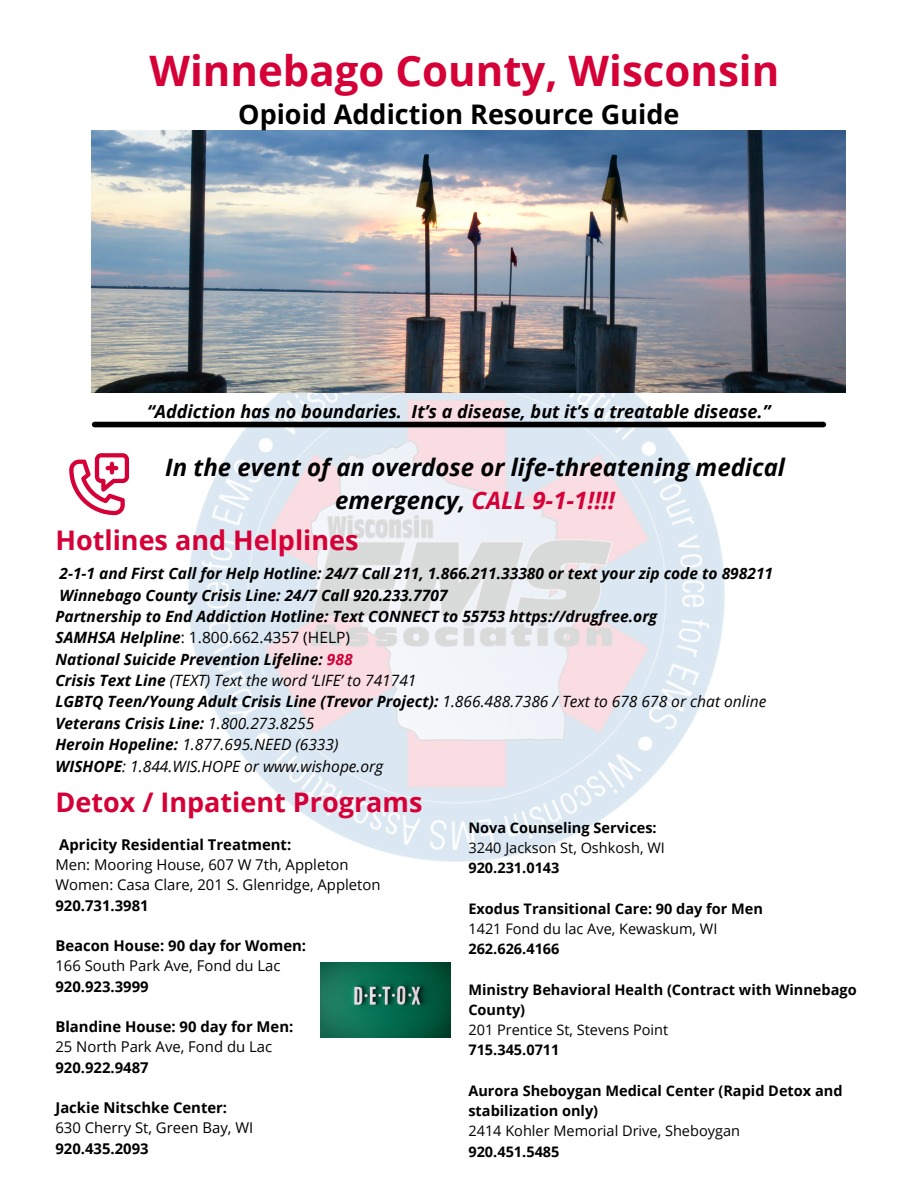
<style>
.page{position:relative;width:918px;height:1188px;background:#fff}
.page>*{position:absolute;margin:0;border:0;box-sizing:border-box;transform-origin:0 0}
.t1{font:700 42px "Open Sans";color:#d50037}
.t2{font:700 27px "Open Sans";color:#d50037}
.t3{font:700 27px "Open Sans";color:#000}
.t4{font:italic 700 24px/32.7px "Open Sans";color:#000;text-align:center}
.t5{font:italic 700 18px "Open Sans";color:#000}
.t6{font:italic 700 15.6px "Open Sans";color:#000}
.t7{font:italic 15.6px "Open Sans";color:#000}
.t8{font:15.6px "Open Sans";color:#000}
.t9{font:700 14.85px "Open Sans";color:#000}
.t10{font:14.85px "Open Sans";color:#000}
.t11{font:700 14.55px/20.2px "Open Sans";color:#000}
.t12{font:14.55px "Open Sans";color:#000}
.s1{color:#d50037}
.s2{font-weight:700;font-style:italic}
.s3{font-weight:700}
.s4{font-weight:400}
</style>
<div class="page">
<img style="left:129px;top:392px;width:659px;height:470px">
<div style="left:95px;top:422px;width:728px;height:5px;background:#000"></div>
<svg style="left:69px;top:453px;width:60px;height:62px"></svg>
<img style="left:321px;top:962px;width:129px;height:75px">
<img style="left:92px;top:130px;width:754px;height:262px">
<p class="t1" style="left:149px;top:41px;width:631px">Winnebago County, Wisconsin</p>
<p class="t3" style="left:238px;top:96px;width:443px">Opioid Addiction Resource Guide</p>
<p class="t5" style="left:147px;top:399px;width:625px">“Addiction has no boundaries. It’s a disease, but it’s a treatable disease.”</p>
<p class="t4" style="left:165px;top:450px;width:621px">In the event of an overdose or life-threatening medical emergency, <span class="s1">CALL 9-1-1!!!!</span></p>
<p class="t2" style="left:55px;top:521px;width:305px">Hotlines and Helplines</p>
<h3 class="t6" style="left:59px;top:562px;width:715px">2-1-1 and First Call for Help Hotline: 24/7 Call 211, 1.866.211.33380 or text your zip code to 898211</h3>
<h2 class="t6" style="left:59px;top:584px;width:390px">Winnebago County Crisis Line: 24/7 Call 920.233.7707</h2>
<p class="t6" style="left:55px;top:605px;width:603px">Partnership to End Addiction Hotline: Text CONNECT to 55753 https://drugfree.org</p>
<h1 class="t8" style="left:55px;top:627px;width:296px"><span class="s2">SAMHSA Helpline</span>: 1.800.662.4357 (HELP)</h1>
<p class="t6" style="left:55px;top:648px;width:299px">National Suicide Prevention Lifeline: <span class="s1">988</span></p>
<p class="t7" style="left:55px;top:669px;width:363px"><span class="s3">Crisis Text Line</span> (TEXT) Text the word ‘LIFE’ to 741741</p>
<p class="t6" style="left:55px;top:691px;width:712px">LGBTQ Teen/Young Adult Crisis Line (Trevor Project): <span class="s4">1.866.488.7386 / Text to 678 678 or chat online</span></p>
<p class="t6" style="left:55px;top:712px;width:260px">Veterans Crisis Line: <span class="s4">1.800.273.8255</span></p>
<p class="t7" style="left:55px;top:733px;width:285px"><span class="s3">Heroin Hopeline:</span> 1.877.695.NEED (6333)</p>
<p class="t7" style="left:55px;top:755px;width:329px"><span class="s3">WISHOPE</span>: 1.844.WIS.HOPE or www.wishope.org</p>
<p class="t2" style="left:55px;top:783px;width:369px">Detox / Inpatient Programs</p>
<h1 class="t9" style="left:59px;top:834px;width:233px">Apricity Residential Treatment:</h1>
<p class="t10" style="left:55px;top:854px;width:295px">Men: Mooring House, 607 W 7th, Appleton</p>
<p class="t10" style="left:55px;top:875px;width:327px">Women: Casa Clare, 201 S. Glenridge, Appleton</p>
<p class="t9" style="left:55px;top:895px;width:95px">920.731.3981</p>
<p class="t9" style="left:55px;top:935px;width:252px">Beacon House: 90 day for Women:</p>
<p class="t10" style="left:55px;top:956px;width:227px">166 South Park Ave, Fond du Lac</p>
<p class="t9" style="left:55px;top:976px;width:95px">920.923.3999</p>
<p class="t9" style="left:55px;top:1016px;width:239px">Blandine House: 90 day for Men:</p>
<p class="t10" style="left:55px;top:1037px;width:218px">25 North Park Ave, Fond du Lac</p>
<p class="t9" style="left:55px;top:1057px;width:95px">920.922.9487</p>
<p class="t9" style="left:55px;top:1097px;width:173px">Jackie Nitschke Center:</p>
<p class="t10" style="left:55px;top:1118px;width:199px">630 Cherry St, Green Bay, WI</p>
<p class="t9" style="left:55px;top:1138px;width:95px">920.435.2093</p>
<p class="t11" style="left:468px;top:817px;width:190px">Nova Counseling Services:</p>
<p class="t12" style="left:468px;top:837px;width:198px">3240 Jackson St, Oshkosh, WI</p>
<p class="t11" style="left:468px;top:857px;width:93px">920.231.0143</p>
<p class="t11" style="left:468px;top:898px;width:296px">Exodus Transitional Care: 90 day for Men</p>
<p class="t12" style="left:468px;top:918px;width:250px">1421 Fond du lac Ave, Kewaskum, WI</p>
<p class="t11" style="left:468px;top:938px;width:93px">262.626.4166</p>
<p class="t11" style="left:468px;top:979px;width:390px">Ministry Behavioral Health (Contract with Winnebago<br>County)</p>
<p class="t12" style="left:468px;top:1020px;width:201px">201 Prentice St, Stevens Point</p>
<p class="t11" style="left:468px;top:1040px;width:93px">715.345.0711</p>
<p class="t11" style="left:468px;top:1080px;width:376px">Aurora Sheboygan Medical Center (Rapid Detox and stabilization only)</p>
<p class="t12" style="left:468px;top:1121px;width:273px">2414 Kohler Memorial Drive, Sheboygan</p>
<p class="t11" style="left:468px;top:1141px;width:93px">920.451.5485</p>
</div>
